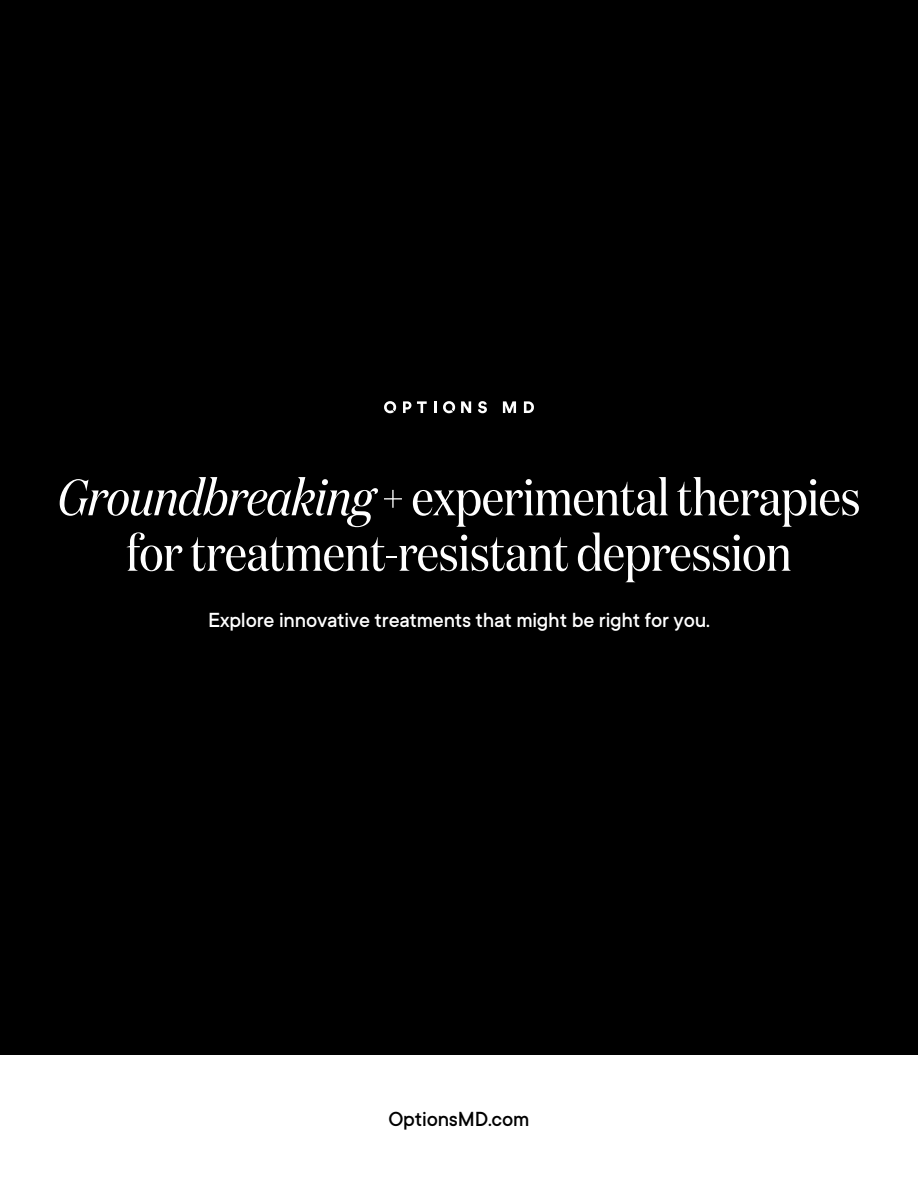
<style>
.page{position:relative;width:918px;height:1188px;background:#fff}
.page>*{position:absolute;margin:0;border:0;box-sizing:border-box;transform-origin:0 0}
.t1{font:51px/55.5px "Domaine Display Nr";letter-spacing:-.01em;color:#fff;text-align:center}
.t2{font:500 22.5px "TT Commons";letter-spacing:-.01em;color:#fff}
.t3{font:500 22.5px "TT Commons";letter-spacing:-.01em;color:#000}
.s1{font-style:italic}
</style>
<div class="page">
<div style="left:0;top:0;width:918px;height:1054px;background:#000"></div>
<svg style="left:434px;top:401px;width:2px;height:12px"></svg>
<svg style="left:461px;top:401px;width:10px;height:12px"></svg>
<svg style="left:478px;top:401px;width:9px;height:12px"></svg>
<svg style="left:503px;top:401px;width:13px;height:12px"></svg>
<svg style="left:384px;top:401px;width:12px;height:12px"></svg>
<svg style="left:443px;top:401px;width:12px;height:12px"></svg>
<svg style="left:403px;top:401px;width:24px;height:12px"></svg>
<svg style="left:524px;top:401px;width:10px;height:12px"></svg>
<p class="t1" style="left:57px;top:469px;width:805px"><span class="s1">Groundbreaking</span> + experimental therapies for treatment-resistant depression</p>
<p class="t2" style="left:208px;top:606px;width:503px">Explore innovative treatments that might be right for you.</p>
<p class="t3" style="left:388px;top:1105px;width:143px">OptionsMD.com</p>
</div>
